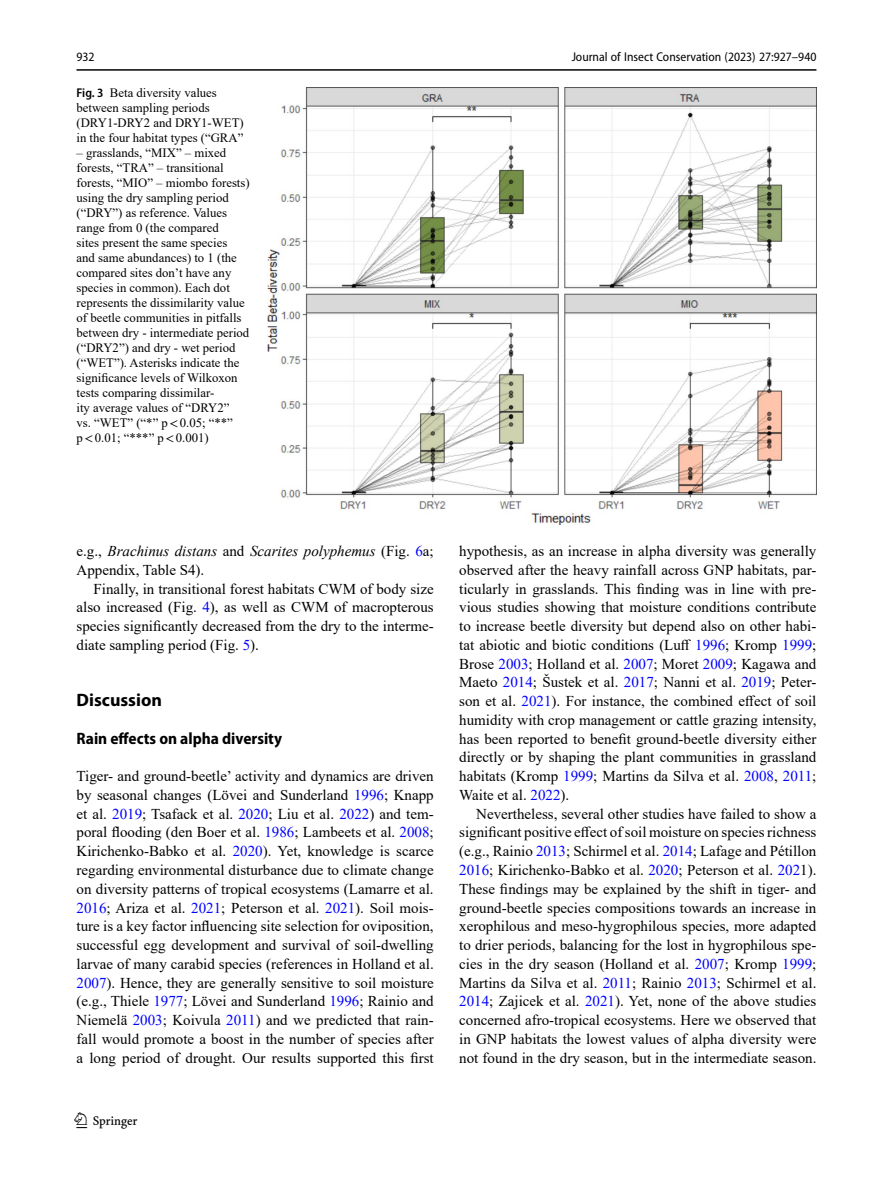
<style>
.page{position:relative;width:893px;height:1187px;background:#fff}
.page>*{position:absolute;margin:0;border:0;box-sizing:border-box;transform-origin:0 0}
.t1{font:22.5px "Springnew";color:#000}
.Head_1{font:700 18px "Myriad Pro";color:#000}
.Head_2_After_1{font:700 semi-condensed 16.5px "Myriad Pro";color:#000}
.Body_Text{font:15px/18.8px "Times New Roman";color:#000;text-align:justify}
.Body_Text_Indent{font:15px/18.8px "Times New Roman";color:#000;text-align:justify}
.Body_Text_Indent-2{font:italic 15px/18.8px "Times New Roman";color:#000}
.Figure_Caption_Side{font:12.75px/15px "Times New Roman";color:#000}
.t2{font:semi-condensed 12.75px "Myriad Pro";color:#000}
.s1{font-family:"Myriad Pro";font-weight:600;font-stretch:semi-condensed}
.s2{font-family:"STIX"}
.s3{font-style:normal}
.s4{font-style:normal;color:#00f}
.s5{color:#00f}
</style>
<div class="page">
<hr style="left:77px;top:69px;width:739px;height:2px;background:#000">
<img style="left:268px;top:87px;width:548px;height:437px">
<p class="t2" style="left:77px;top:49px;width:20px">932</p>
<p class="Figure_Caption_Side" style="left:77px;top:84px;width:169px"><span class="s1">Fig. 3</span> Beta diversity values between sampling periods (DRY1-DRY2 and DRY1-WET) in the four habitat types (“GRA”</p>
<p class="Figure_Caption_Side" style="left:77px;top:144px;width:175px">– grasslands, “MIX” – mixed forests, “TRA” – transitional forests, “MIO” – miombo forests) using the dry sampling period (“DRY”) as reference. Values range from 0 (the compared<br>sites present the same species<br>and same abundances) to 1 (the compared sites don’t have any species in common). Each dot represents the dissimilarity value of beetle communities in pitfalls between dry - intermediate period (“DRY2”) and dry - wet period (“WET”). Asterisks indicate the significance levels of Wilkoxon tests comparing dissimilar-<br>ity average values of “DRY2”<br>vs. “WET” (“*” p<span class="s2">&lt;</span>0.05; “**” p<span class="s2">&lt;</span>0.01; “***” p<span class="s2">&lt;</span>0.001)</p>
<p class="t2" style="left:572px;top:49px;width:246px">Journal of Insect Conservation (2023) 27:927–940</p>
<p class="Body_Text_Indent-2" style="left:77px;top:541px;width:359px"><span class="s3">e.g.,</span> Brachinus distans <span class="s3">and</span> Scarites polyphemus <span class="s3">(Fig.</span> <span class="s4">6</span><span class="s3">a;<br>Appendix, Table S4).</span></p>
<p class="Body_Text_Indent" style="left:77px;top:578px;width:359px;text-indent:17px">Finally, in transitional forest habitats CWM of body size also increased (Fig. <span class="s5">4</span>), as well as CWM of macropterous species significantly decreased from the dry to the interme&shy;diate sampling period (Fig. <span class="s5">5</span>).</p>
<p class="Head_1" style="left:77px;top:688px;width:87px">Discussion</p>
<p class="Head_2_After_1" style="left:77px;top:728px;width:207px">Rain effects on alpha diversity</p>
<p class="Body_Text" style="left:77px;top:766px;width:359px">Tiger- and ground-beetle’ activity and dynamics are driven by seasonal changes (Lövei and Sunderland <span class="s5">1996</span>; Knapp et al. <span class="s5">2019</span>; Tsafack et al. <span class="s5">2020</span>; Liu et al. <span class="s5">2022</span>) and tem&shy;poral flooding (den Boer et al. <span class="s5">1986</span>; Lambeets et al. <span class="s5">2008</span>; Kirichenko-Babko et al. <span class="s5">2020</span>). Yet, knowledge is scarce regarding environmental disturbance due to climate change on diversity patterns of tropical ecosystems (Lamarre et al.<br><span class="s5">2016</span>; Ariza et al. <span class="s5">2021</span>; Peterson et al. <span class="s5">2021</span>). Soil mois&shy;ture is a key factor influencing site selection for oviposition, successful egg development and survival of soil-dwelling larvae of many carabid species (references in Holland et al.<br><span class="s5">2007</span>). Hence, they are generally sensitive to soil moisture (e.g., Thiele <span class="s5">1977</span>; Lövei and Sunderland <span class="s5">1996</span>; Rainio and Niemelä <span class="s5">2003</span>; Koivula <span class="s5">2011</span>) and we predicted that rain&shy;fall would promote a boost in the number of species after a long period of drought. Our results supported this first</p>
<h1 class="t1" style="left:77px;top:1107px;width:63px">1 3</h1>
<p class="Body_Text" style="left:459px;top:541px;width:359px">hypothesis, as an increase in alpha diversity was generally observed after the heavy rainfall across GNP habitats, par&shy;ticularly in grasslands. This finding was in line with pre&shy;vious studies showing that moisture conditions contribute to increase beetle diversity but depend also on other habi&shy;tat abiotic and biotic conditions (Luff <span class="s5">1996</span>; Kromp <span class="s5">1999</span>; Brose <span class="s5">2003</span>; Holland et al. <span class="s5">2007</span>; Moret <span class="s5">2009</span>; Kagawa and Maeto <span class="s5">2014</span>; Šustek et al. <span class="s5">2017</span>; Nanni et al. <span class="s5">2019</span>; Peter&shy;son et al. <span class="s5">2021</span>). For instance, the combined effect of soil humidity with crop management or cattle grazing intensity, has been reported to benefit ground-beetle diversity either directly or by shaping the plant communities in grassland habitats (Kromp <span class="s5">1999</span>; Martins da Silva et al. <span class="s5">2008</span>, <span class="s5">2011</span>; Waite et al. <span class="s5">2022</span>).</p>
<p class="Body_Text_Indent" style="left:459px;top:803px;width:359px;text-indent:17px">Nevertheless, several other studies have failed to show a significant positive effect of soil moisture on species richness (e.g., Rainio <span class="s5">2013</span>; Schirmel et al. <span class="s5">2014</span>; Lafage and Pétillon <span class="s5">2016</span>; Kirichenko-Babko et al. <span class="s5">2020</span>; Peterson et al. <span class="s5">202</span>1).<br>These findings may be explained by the shift in tiger- and ground-beetle species compositions towards an increase in xerophilous and meso-hygrophilous species, more adapted to drier periods, balancing for the lost in hygrophilous spe&shy;cies in the dry season (Holland et al. <span class="s5">2007</span>; Kromp <span class="s5">1999</span>; Martins da Silva et al. <span class="s5">2011</span>; Rainio <span class="s5">2013</span>; Schirmel et al.<br><span class="s5">2014</span>; Zajicek et al. <span class="s5">2021</span>). Yet, none of the above studies concerned afro-tropical ecosystems. Here we observed that in GNP habitats the lowest values of alpha diversity were not found in the dry season, but in the intermediate season.</p>
</div>
